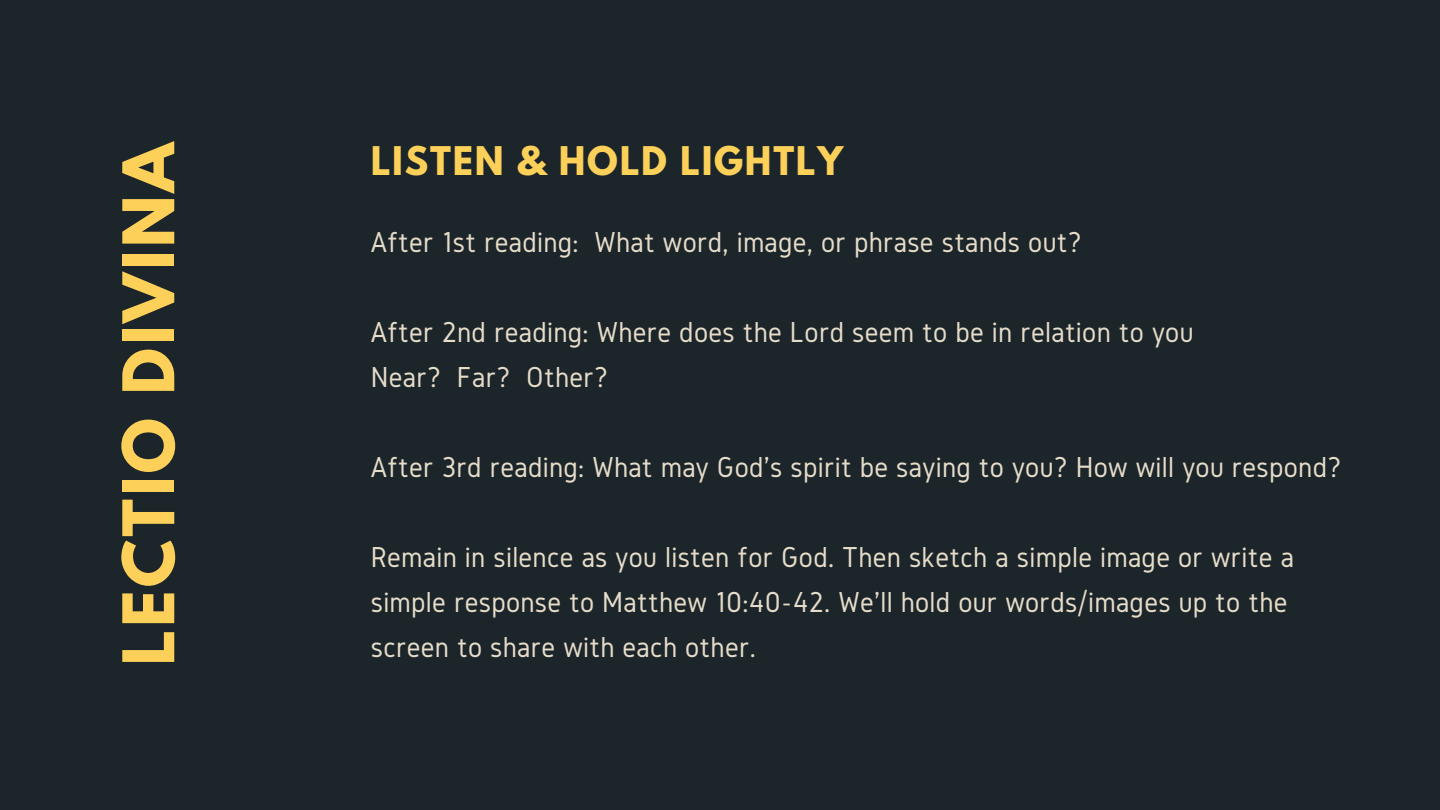
<style>
.page{position:relative;width:1440px;height:810px;background:#1c2529}
.page>*{position:absolute;margin:0;border:0;box-sizing:border-box;transform-origin:0 0}
.t1{font:700 63px "League Spartan";letter-spacing:.05em;color:#fdd05a}
.t2{font:700 35px "League Spartan";letter-spacing:.05em;color:#fdd05a}
.t3{font:30px/45px "Gidole";letter-spacing:.01em;color:#e6dcca}
</style>
<div class="page">
<h1 class="t1" style="left:118px;top:666px;width:528px;rotate:-90deg">LECTIO DIVINA</h1>
<p class="t2" style="left:371px;top:144px;width:474px">LISTEN &amp; HOLD LIGHTLY</p>
<p class="t3" style="left:371px;top:219px;width:712px">After 1st reading: What word, image, or phrase stands out?</p>
<p class="t3" style="left:371px;top:309px;width:824px">After 2nd reading: Where does the Lord seem to be in relation to you<br>Near? Far? Other?</p>
<p class="t3" style="left:371px;top:444px;width:972px">After 3rd reading: What may God's spirit be saying to you? How will you respond?</p>
<p class="t3" style="left:371px;top:534px;width:925px">Remain in silence as you listen for God. Then sketch a simple image or write a simple response to Matthew 10:40-42. We'll hold our words/images up to the screen to share with each other.</p>
</div>
